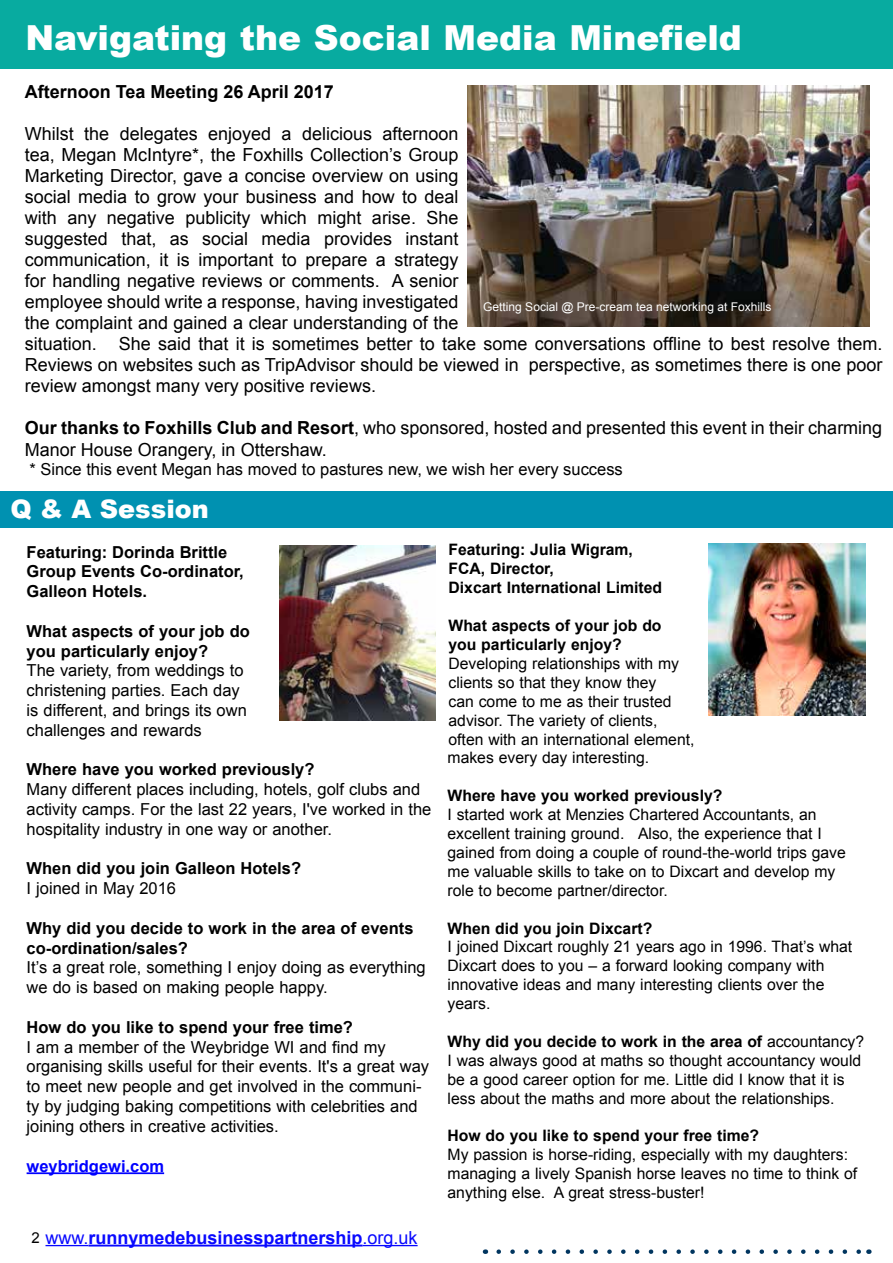
<style>
.page{position:relative;width:893px;height:1263px;background:#fff}
.page>*{position:absolute;margin:0;border:0;box-sizing:border-box;transform-origin:0 0}
.t1{font:900 34.5px "Arial";color:#fff}
.t2{font:900 25.5px "Arial";color:#fff}
.t3{font:18px/21px "Arial";color:#000}
.t4{font:700 18px "Arial";color:#00f}
.t5{font:700 18px "Arial";color:#000}
.t6{font:16.5px/19.8px "Arial";color:#000}
.t7{font:700 16.5px/19.8px "Arial";color:#000}
.t8{font:700 16.5px "Arial";color:#00f}
.t9{font:15.75px/18.9px "Arial";color:#000}
.t10{font:700 15.75px/18.9px "Arial";color:#000}
.t11{font:12px "Arial";color:#fff}
.s1{font-weight:700}
.s2{font-weight:400;font-size:15px;color:#000}
.s3{font-weight:400}
</style>
<div class="page">
<hr style="left:45px;top:1245px;width:44px;height:1px;background:#00f">
<hr style="left:89px;top:1244px;width:274px;height:2px;background:#00f">
<hr style="left:363px;top:1245px;width:55px;height:1px;background:#00f">
<div style="left:0;top:0;width:893px;height:69px;background:#08aba0"></div>
<div style="left:0;top:491px;width:893px;height:37px;background:#0091b1"></div>
<svg style="left:499px;top:1249px;width:362px;height:5px"></svg>
<img style="left:709px;top:543px;width:156px;height:172px">
<img style="left:467px;top:85px;width:402px;height:241px">
<hr style="left:27px;top:1172px;width:137px;height:2px;background:#00f">
<img style="left:279px;top:546px;width:157px;height:175px">
<h1 class="t1" style="left:25px;top:12px;width:718px">Navigating the Social Media Minefield</h1>
<p class="t5" style="left:25px;top:80px;width:311px">Afternoon Tea Meeting 26 April 2017</p>
<p class="t3" style="left:25px;top:124px;width:859px">Whilst the delegates enjoyed a delicious afternoon<br>tea, Megan McIntyre*, the Foxhills Collection’s Group<br>Marketing Director, gave a concise overview on using<br>social media to grow your business and how to deal<br>with any negative publicity which might arise. She<br>suggested that, as social media provides instant<br>communication, it is important to prepare a strategy<br>for handling negative reviews or comments. A senior<br>employee should write a response, having investigated<br>the complaint and gained a clear understanding of the<br>situation. She said that it is sometimes better to take some conversations offline to best resolve them.<br>Reviews on websites such as TripAdvisor should be viewed in perspective, as sometimes there is one poor review amongst many very positive reviews.</p>
<p class="t3" style="left:25px;top:418px;width:859px"><span class="s1">Our thanks to Foxhills Club and Resort</span>, who sponsored, hosted and presented this event in their charming<br>Manor House Orangery, in Ottershaw.</p>
<p class="t6" style="left:29px;top:459px;width:595px">* Since this event Megan has moved to pastures new, we wish her every success</p>
<p class="t11" style="left:483px;top:299px;width:290px">Getting Social @ Pre-cream tea networking at Foxhills</p>
<h2 class="t2" style="left:11px;top:490px;width:200px">Q &amp; A Session</h2>
<p class="t7" style="left:27px;top:542px;width:219px">Featuring: Dorinda Brittle<br>Group Events Co-ordinator,<br>Galleon Hotels.</p>
<p class="t7" style="left:27px;top:622px;width:225px">What aspects of your job do you particularly enjoy?</p>
<p class="t6" style="left:27px;top:661px;width:222px">The variety, from weddings to christening parties. Each day is different, and brings its own challenges and rewards</p>
<p class="t7" style="left:27px;top:760px;width:289px">Where have you worked previously?</p>
<p class="t6" style="left:27px;top:780px;width:406px">Many different places including, hotels, golf clubs and activity camps. For the last 22 years, I've worked in the hospitality industry in one way or another.</p>
<p class="t7" style="left:27px;top:859px;width:276px">When did you join Galleon Hotels?</p>
<p class="t6" style="left:27px;top:879px;width:151px">I joined in May 2016</p>
<p class="t7" style="left:27px;top:919px;width:388px">Why did you decide to work in the area of events co-ordination/sales?</p>
<p class="t6" style="left:27px;top:958px;width:401px">It’s a great role, something I enjoy doing as everything we do is based on making people happy.</p>
<p class="t7" style="left:27px;top:1018px;width:328px">How do you like to spend your free time?</p>
<p class="t6" style="left:27px;top:1037px;width:404px">I am a member of the Weybridge WI and find my organising skills useful for their events. It's a great way to meet new people and get involved in the communi&shy;ty by judging baking competitions with celebrities and joining others in creative activities.</p>
<p class="t8" style="left:27px;top:1155px;width:139px">weybridgewi.com</p>
<p class="t4" style="left:32px;top:1225px;width:388px"><span class="s2">2</span> <span class="s3">www.</span>runnymedebusinesspartnership<span class="s3">.org.uk</span></p>
<p class="t10" style="left:448px;top:541px;width:215px">Featuring: Julia Wigram,<br>FCA, Director,<br>Dixcart International Limited</p>
<p class="t10" style="left:448px;top:617px;width:215px">What aspects of your job do you particularly enjoy?</p>
<p class="t9" style="left:448px;top:654px;width:248px">Developing relationships with my clients so that they know they<br>can come to me as their trusted advisor. The variety of clients, often with an international element, makes every day interesting.</p>
<p class="t10" style="left:448px;top:787px;width:276px">Where have you worked previously?</p>
<p class="t9" style="left:448px;top:805px;width:400px">I started work at Menzies Chartered Accountants, an excellent training ground. Also, the experience that I gained from doing a couple of round-the-world trips gave me valuable skills to take on to Dixcart and develop my role to become partner/director.</p>
<p class="t10" style="left:448px;top:919px;width:206px">When did you join Dixcart?</p>
<p class="t9" style="left:448px;top:938px;width:406px">I joined Dixcart roughly 21 years ago in 1996. That’s what Dixcart does to you – a forward looking company with innovative ideas and many interesting clients over the years.</p>
<p class="t9" style="left:448px;top:1032px;width:418px"><span class="s1">Why did you decide to work in the area of</span> accountancy?<br>I was always good at maths so thought accountancy would be a good career option for me. Little did I know that it is less about the maths and more about the relationships.</p>
<p class="t10" style="left:448px;top:1127px;width:313px">How do you like to spend your free time?</p>
<p class="t9" style="left:448px;top:1145px;width:411px">My passion is horse-riding, especially with my daughters: managing a lively Spanish horse leaves no time to think of anything else. A great stress-buster!</p>
</div>
